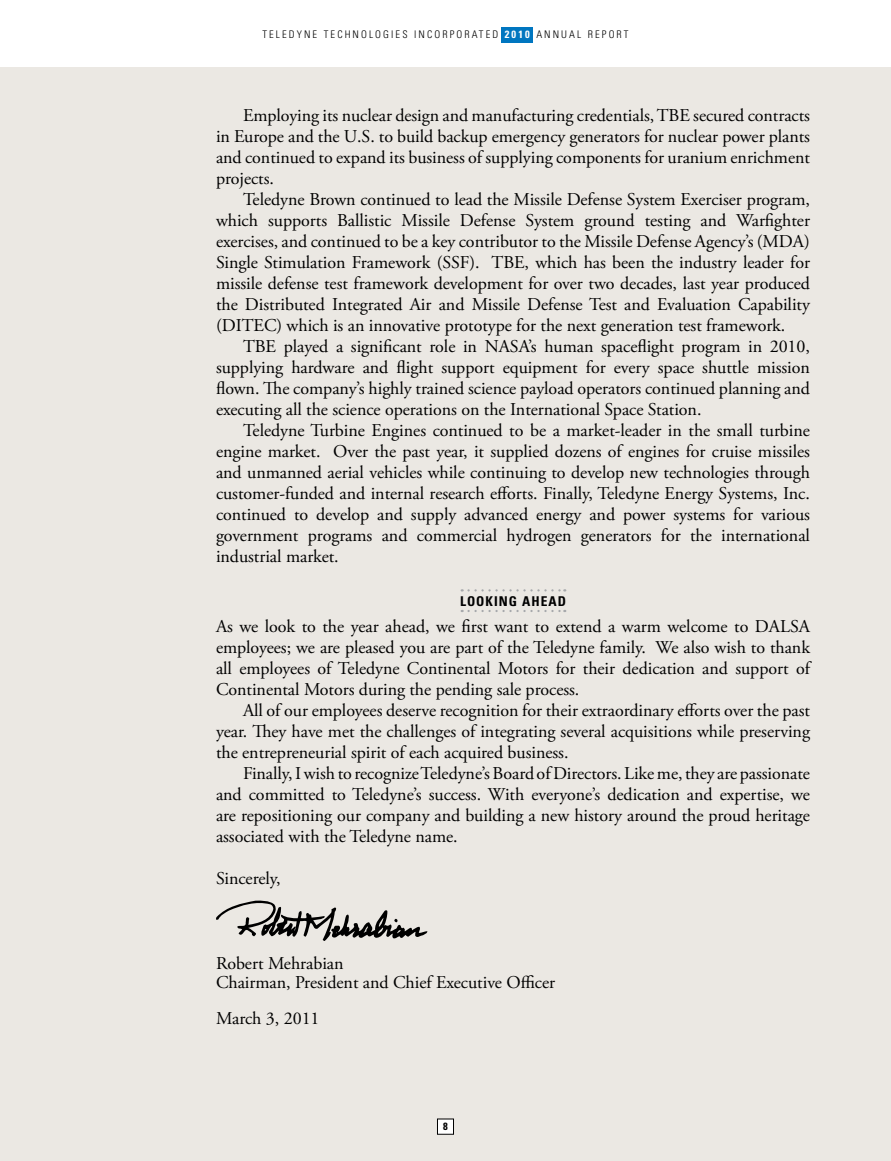
<style>
.page{position:relative;width:891px;height:1161px;background:#fff}
.page>*{position:absolute;margin:0;border:0;box-sizing:border-box;transform-origin:0 0}
.t1{font:18px/21px "Adobe Garamond Pro";letter-spacing:-.005em;color:#000;text-align:justify}
.t2{font:700 condensed 13.5px "Univers";letter-spacing:.075em;color:#000}
.t3{font:300 condensed 10.5px "Univers";letter-spacing:.2em;color:#000}
.t4{font:700 condensed 10.5px "Univers";color:#000}
.s1{font-weight:700;color:#fff}
</style>
<div class="page">
<div style="left:0;top:68px;width:891px;height:1093px;background:#ebe8e3"></div>
<svg style="left:469px;top:589px;width:96px;height:3px"></svg>
<svg style="left:469px;top:610px;width:96px;height:2px"></svg>
<svg style="left:216px;top:900px;width:212px;height:41px"></svg>
<div style="left:501px;top:27px;width:32px;height:15px;background:#0076c0"></div>
<div style="left:437px;top:1119px;width:17px;height:15px;background:#fff"></div>
<div style="left:437px;top:1119px;width:17px;height:15px;border:1px solid #000"></div>
<p class="t3" style="left:262px;top:28px;width:366px">TELED YNE TECHNO LO GI ES INCO RPO RAT ED <span class="s1">2010</span> ANNUAL R EPO RT</p>
<p class="t1" style="left:216px;top:105px;width:596px;text-indent:27px">Employing its nuclear design and manufacturing credentials, TBE secured contracts in Europe and the U.S. to build backup emergency generators for nuclear power plants and continued to expand its business of supplying components for uranium enrichment projects.</p>
<p class="t1" style="left:216px;top:190px;width:596px;text-indent:27px">Teledyne Brown continued to lead the Missile Defense System Exerciser program, which supports Ballistic Missile Defense System ground testing and Warfighter exercises, and continued to be a key contributor to the Missile Defense Agency’s (MDA)<br>Single Stimulation Framework (SSF). TBE, which has been the industry leader for missile defense test framework development for over two decades, last year produced the Distributed Integrated Air and Missile Defense Test and Evaluation Capability (DITEC) which is an innovative prototype for the next generation test framework.</p>
<p class="t1" style="left:216px;top:337px;width:596px;text-indent:27px">TBE played a significant role in NASA’s human spaceflight program in 2010, supplying hardware and flight support equipment for every space shuttle mission flown. The company’s highly trained science payload operators continued planning and executing all the science operations on the International Space Station.</p>
<p class="t1" style="left:216px;top:421px;width:596px;text-indent:27px">Teledyne Turbine Engines continued to be a market-leader in the small turbine engine market. Over the past year, it supplied dozens of engines for cruise missiles and unmanned aerial vehicles while continuing to develop new technologies through customer-funded and internal research efforts. Finally, Teledyne Energy Systems, Inc. continued to develop and supply advanced energy and power systems for various government programs and commercial hydrogen generators for the international industrial market.</p>
<p class="t2" style="left:460px;top:592px;width:107px">LOOKING AHEAD</p>
<p class="t1" style="left:216px;top:616px;width:596px">As we look to the year ahead, we first want to extend a warm welcome to DALSA employees; we are pleased you are part of the Teledyne family. We also wish to thank all employees of Teledyne Continental Motors for their dedication and support of Continental Motors during the pending sale process.</p>
<p class="t1" style="left:216px;top:700px;width:596px;text-indent:27px">All of our employees deserve recognition for their extraordinary efforts over the past year. They have met the challenges of integrating several acquisitions while preserving the entrepreneurial spirit of each acquired business.</p>
<p class="t1" style="left:216px;top:763px;width:596px;text-indent:27px">Finally, I wish to recognize Teledyne’s Board of Directors. Like me, they are passionate and committed to Teledyne’s success. With everyone’s dedication and expertise, we are repositioning our company and building a new history around the proud heritage associated with the Teledyne name.</p>
<p class="t1" style="left:216px;top:868px;width:66px">Sincerely,</p>
<p class="t1" style="left:216px;top:954px;width:341px;line-height:18.8px">Robert Mehrabian<br>Chairman, President and Chief Executive Officer</p>
<p class="t1" style="left:216px;top:1008px;width:105px">March 3, 2011</p>
<p class="t4" style="left:443px;top:1120px;width:6px">8</p>
</div>
